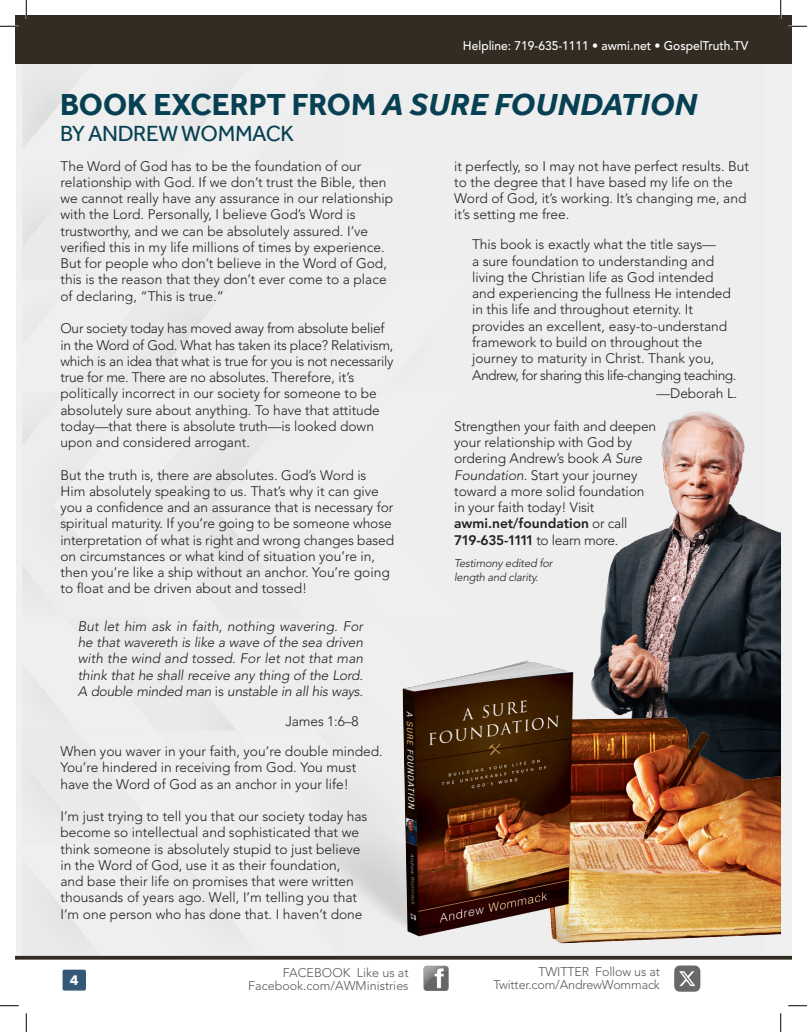
<style>
.page{position:relative;width:807px;height:1032px;background:#fff}
.page>*{position:absolute;margin:0;border:0;box-sizing:border-box;transform-origin:0 0}
.Headline{font:700 31.25px "Effra";color:#074052}
.Headline-2{font:22.5px "Effra";letter-spacing:-.02em;color:#074052}
.Body{font:300 13.75px/16.2px "Avenir LT Std";color:#231f20}
.Body-2{font:300 13.75px/16.2px "Avenir LT Std";letter-spacing:-.02em;color:#231f20}
.Body-3{font:italic 300 13.75px/16.2px "Avenir LT Std";letter-spacing:-.02em;color:#231f20;text-align:justify}
.Body-4{font:800 13.75px/16.2px "Avenir LT Std";color:#231f20}
.t1{font:700 13.75px "Avenir Next";color:#fff}
.t2{font:300 12.5px/12.5px "Avenir LT Std";letter-spacing:-.01em;color:#57585a;text-align:right}
.t3{font:500 12.5px "Avenir LT Std";color:#fff;scale:.96 1}
.Body-5{font:italic 300 11.25px/13.8px "Avenir LT Std";letter-spacing:-.02em;color:#231f20}
.s1{font-style:italic}
.s2{font-style:normal}
.s3{font-weight:300}
</style>
<div class="page">
<div style="left:62px;top:969px;width:24px;height:21px;background:#355877;border-radius:2px"></div>
<img style="left:423px;top:974px;width:25px;height:16px">
<img style="left:674px;top:974px;width:27px;height:18px">
<div style="left:781px;top:64px;width:10px;height:892px;background:#ecedec"></div>
<div style="left:16px;top:64px;width:765px;height:892px;background:#ecedec"></div>
<img style="left:602px;top:411px;width:178px;height:276px">
<svg style="left:15px;top:955px;width:776px;height:4px"></svg>
<div style="left:15px;top:15px;width:776px;height:49px;background:#332c23"></div>
<img style="left:761px;top:687px;width:19px;height:248px">
<img style="left:232px;top:621px;width:529px;height:353px">
<svg style="left:0;top:25px;width:19px;height:2px"></svg>
<svg style="left:788px;top:25px;width:18px;height:2px"></svg>
<svg style="left:0;top:1005px;width:19px;height:1px"></svg>
<svg style="left:788px;top:1005px;width:18px;height:1px"></svg>
<svg style="left:25px;top:0;width:2px;height:19px"></svg>
<svg style="left:25px;top:1013px;width:2px;height:18px"></svg>
<svg style="left:779px;top:0;width:2px;height:19px"></svg>
<svg style="left:780px;top:1013px;width:1px;height:18px"></svg>
<p class="t3" style="left:462px;top:38px;width:299px">Helpline: 719-635-1111 • awmi.net • GospelTruth.TV</p>
<p class="Headline" style="left:60px;top:86px;width:637px">BOOK EXCERPT FROM <span class="s1">A SURE FOUNDATION</span></p>
<p class="Headline-2" style="left:60px;top:120px;width:235px">BY ANDREW WOMMACK</p>
<p class="Body" style="left:60px;top:158px;width:334px">The Word of God has to be the foundation of our relationship with God. If we don’t trust the Bible, then we cannot really have any assurance in our relationship with the Lord. Personally, I believe God’s Word is trustworthy, and we can be absolutely assured. I’ve verified this in my life millions of times by experience.<br>But for people who don’t believe in the Word of God, this is the reason that they don’t ever come to a place of declaring, “This is true.”</p>
<p class="Body-2" style="left:60px;top:320px;width:334px">Our society today has moved away from absolute belief in the Word of God. What has taken its place? Relativism, which is an idea that what is true for you is not necessarily true for me. There are no absolutes. Therefore, it’s politically incorrect in our society for someone to be absolutely sure about anything. To have that attitude today—that there is absolute truth—is looked down upon and considered arrogant.</p>
<p class="Body" style="left:60px;top:466px;width:335px">But the truth is, there <span class="s1">are</span> absolutes. God’s Word is Him absolutely speaking to us. That’s why it can give you a confidence and an assurance that is necessary for spiritual maturity. If you’re going to be someone whose interpretation of what is right and wrong changes based on circumstances or what kind of situation you’re in, then you’re like a ship without an anchor. You’re going to float and be driven about and tossed!</p>
<p class="Body-3" style="left:78px;top:618px;width:287px">But let him ask in faith, nothing wavering. For he that wavereth is like a wave of the sea driven with the wind and tossed. For let not that man think that he shall receive any thing of the Lord.<br>A double minded man <span class="s2">is</span> unstable in all his ways.</p>
<p class="Body" style="left:285px;top:712px;width:75px">James 1:6–8</p>
<p class="Body" style="left:60px;top:743px;width:324px">When you waver in your faith, you’re double minded.<br>You’re hindered in receiving from God. You must have the Word of God as an anchor in your life!</p>
<p class="Body" style="left:60px;top:808px;width:308px">I’m just trying to tell you that our society today has become so intellectual and sophisticated that we think someone is absolutely stupid to just believe in the Word of God, use it as their foundation,<br>and base their life on promises that were written</p>
<p class="Body" style="left:60px;top:889px;width:303px">thousands of years ago. Well, I’m telling you that<br>I’m one person who has done that. I haven’t done</p>
<p class="Body" style="left:454px;top:158px;width:296px">it perfectly, so I may not have perfect results. But to the degree that I have based my life on the Word of God, it’s working. It’s changing me, and it’s setting me free.</p>
<p class="Body" style="left:472px;top:236px;width:266px">This book is exactly what the title says—<br>a sure foundation to understanding and living the Christian life as God intended and experiencing the fullness He intended in this life and throughout eternity. It provides an excellent, easy-to-understand framework to build on throughout the journey to maturity in Christ. Thank you, Andrew, for sharing this life-changing teaching.</p>
<p class="Body" style="left:656px;top:385px;width:82px">—Deborah L.</p>
<p class="Body" style="left:454px;top:418px;width:203px">Strengthen your faith and deepen your relationship with God by ordering Andrew’s book <span class="s1">A Sure<br>Foundation</span>. Start your journey toward a more solid foundation in your faith today! Visit</p>
<p class="Body-4" style="left:454px;top:515px;width:174px">awmi.net/foundation <span class="s3">or call<br></span>719-635-1111 <span class="s3">to learn more.</span></p>
<p class="Body-5" style="left:454px;top:556px;width:100px">Testimony edited for length and clarity.</p>
<p class="t1" style="left:70px;top:967px;width:10px">4</p>
<p class="t2" style="left:248px;top:966px;width:162px">FACEBOOK Like us at<br>Facebook.com/AWMinistries</p>
<p class="t2" style="left:493px;top:965px;width:168px">TWITTER Follow us at<br>Twitter.com/AndrewWommack</p>
</div>
